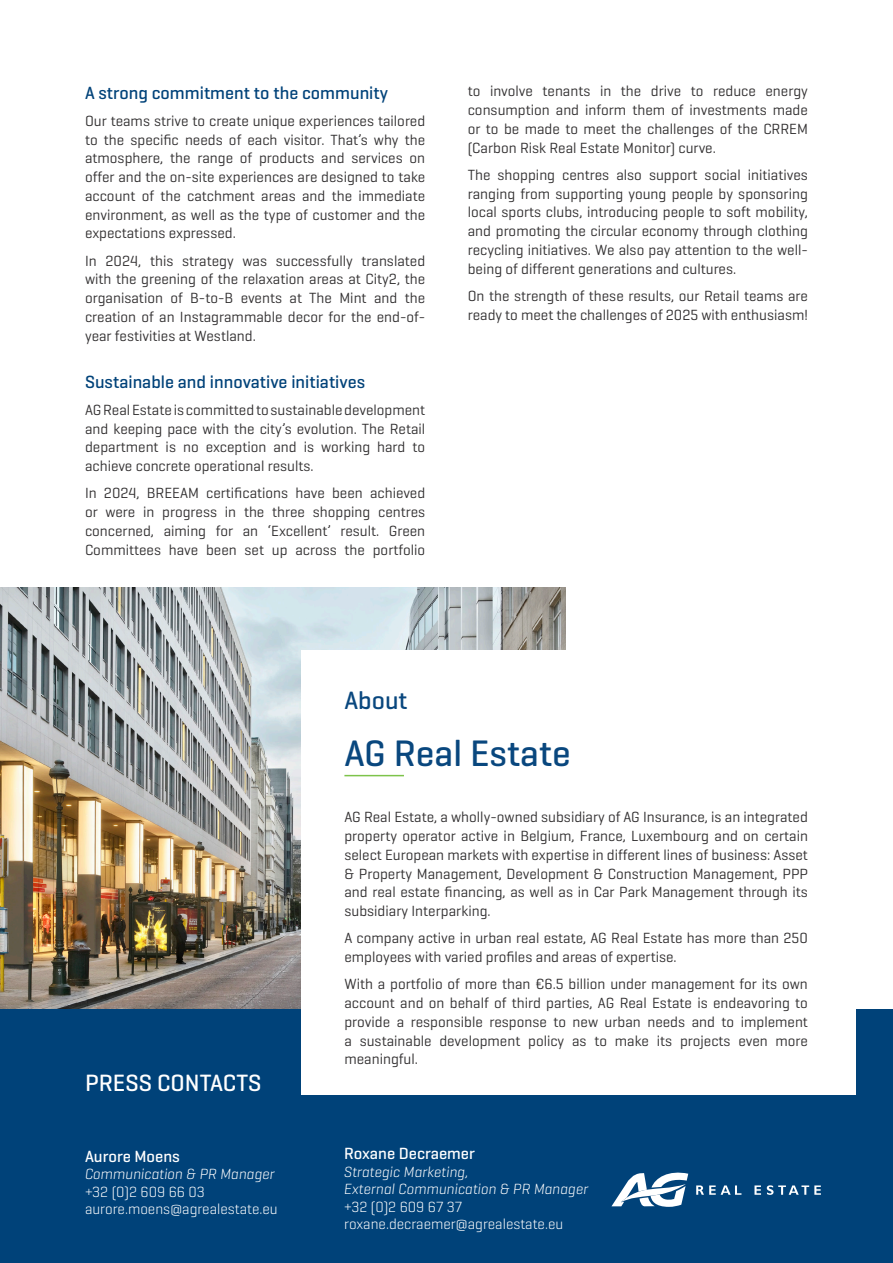
<style>
.page{position:relative;width:893px;height:1263px;background:#fff}
.page>*{position:absolute;margin:0;border:0;box-sizing:border-box;transform-origin:0 0}
.t1{font:500 37.5px "AG Geogrotesque";color:#09477e}
.t2{font:500 25.5px "AG Geogrotesque";color:#09477e}
.t3{font:500 24px "AG Geogrotesque";color:#fff}
.t4{font:500 18px "AG Geogrotesque";color:#004279}
.t5{font:500 16.5px "AG Geogrotesque";color:#fff}
.t6{font:15px/18.8px "AG Geogrotesque";color:#312f30;text-align:justify}
.t7{font:300 15px/17.5px "AG Geogrotesque";color:#fff}
.t8{font:italic 300 15px/17.5px "AG Geogrotesque";color:#fff}
</style>
<div class="page">
<img style="left:0;top:588px;width:566px;height:421px">
<div style="left:0;top:1009px;width:893px;height:254px;background:#004279"></div>
<div style="left:301px;top:650px;width:554px;height:444px;background:#fff"></div>
<hr style="left:344px;top:775px;width:60px;height:1px;background:#7dc34a">
<svg style="left:611px;top:1172px;width:77px;height:35px"></svg>
<svg style="left:754px;top:1185px;width:7px;height:10px"></svg>
<svg style="left:696px;top:1185px;width:45px;height:10px"></svg>
<svg style="left:767px;top:1185px;width:54px;height:10px"></svg>
<p class="t4" style="left:85px;top:81px;width:305px">A strong commitment to the community</p>
<p class="t6" style="left:85px;top:111px;width:342px">Our teams strive to create unique experiences tailored to the specific needs of each visitor. That’s why the atmosphere, the range of products and services on offer and the on-site experiences are designed to take account of the catchment areas and the immediate environment, as well as the type of customer and the expectations expressed.</p>
<p class="t6" style="left:85px;top:251px;width:342px">In 2024, this strategy was successfully translated with the greening of the relaxation areas at City2, the organisation of B-to-B events at The Mint and the creation of an Instagrammable decor for the end-of&shy;year festivities at Westland.</p>
<p class="t4" style="left:85px;top:370px;width:282px">Sustainable and innovative initiatives</p>
<p class="t6" style="left:85px;top:400px;width:342px">AG Real Estate is committed to sustainable development and keeping pace with the city’s evolution. The Retail department is no exception and is working hard to achieve concrete operational results.</p>
<p class="t6" style="left:85px;top:483px;width:342px">In 2024, BREEAM certifications have been achieved or were in progress in the three shopping centres concerned, aiming for an ‘Excellent’ result. Green Committees have been set up across the portfolio</p>
<p class="t6" style="left:468px;top:81px;width:342px">to involve tenants in the drive to reduce energy consumption and inform them of investments made or to be made to meet the challenges of the CRREM (Carbon Risk Real Estate Monitor) curve.</p>
<p class="t6" style="left:468px;top:165px;width:342px">The shopping centres also support social initiatives ranging from supporting young people by sponsoring local sports clubs, introducing people to soft mobility, and promoting the circular economy through clothing recycling initiatives. We also pay attention to the well&shy;being of different generations and cultures.</p>
<p class="t6" style="left:468px;top:286px;width:342px">On the strength of these results, our Retail teams are ready to meet the challenges of 2025 with enthusiasm!</p>
<h2 class="t2" style="left:344px;top:684px;width:65px">About</h2>
<h1 class="t1" style="left:344px;top:730px;width:228px">AG Real Estate</h1>
<h3 class="t3" style="left:85px;top:1068px;width:178px">PRESS CONTACTS</h3>
<p class="t5" style="left:85px;top:1146px;width:96px">Aurore Moens</p>
<p class="t8" style="left:85px;top:1165px;width:191px">Communication &amp; PR Manager</p>
<p class="t7" style="left:85px;top:1182px;width:194px">+32 (0)2 609 66 03 aurore.moens@agrealestate.eu</p>
<p class="t6" style="left:344px;top:807px;width:465px">AG Real Estate, a wholly-owned subsidiary of AG Insurance, is an integrated property operator active in Belgium, France, Luxembourg and on certain select European markets with expertise in different lines of business: Asset &amp; Property Management, Development &amp; Construction Management, PPP and real estate financing, as well as in Car Park Management through its subsidiary Interparking.</p>
<p class="t6" style="left:344px;top:928px;width:465px">A company active in urban real estate, AG Real Estate has more than 250 employees with varied profiles and areas of expertise.</p>
<p class="t6" style="left:344px;top:974px;width:465px">With a portfolio of more than €6.5 billion under management for its own account and on behalf of third parties, AG Real Estate is endeavoring to provide a responsible response to new urban needs and to implement a sustainable development policy as to make its projects even more meaningful.</p>
<p class="t5" style="left:344px;top:1143px;width:132px">Roxane Decraemer</p>
<p class="t8" style="left:344px;top:1162px;width:246px">Strategic Marketing,<br>External Communication &amp; PR Manager</p>
<p class="t7" style="left:344px;top:1197px;width:220px">+32 (0)2 609 67 37 roxane.decraemer@agrealestate.eu</p>
</div>
